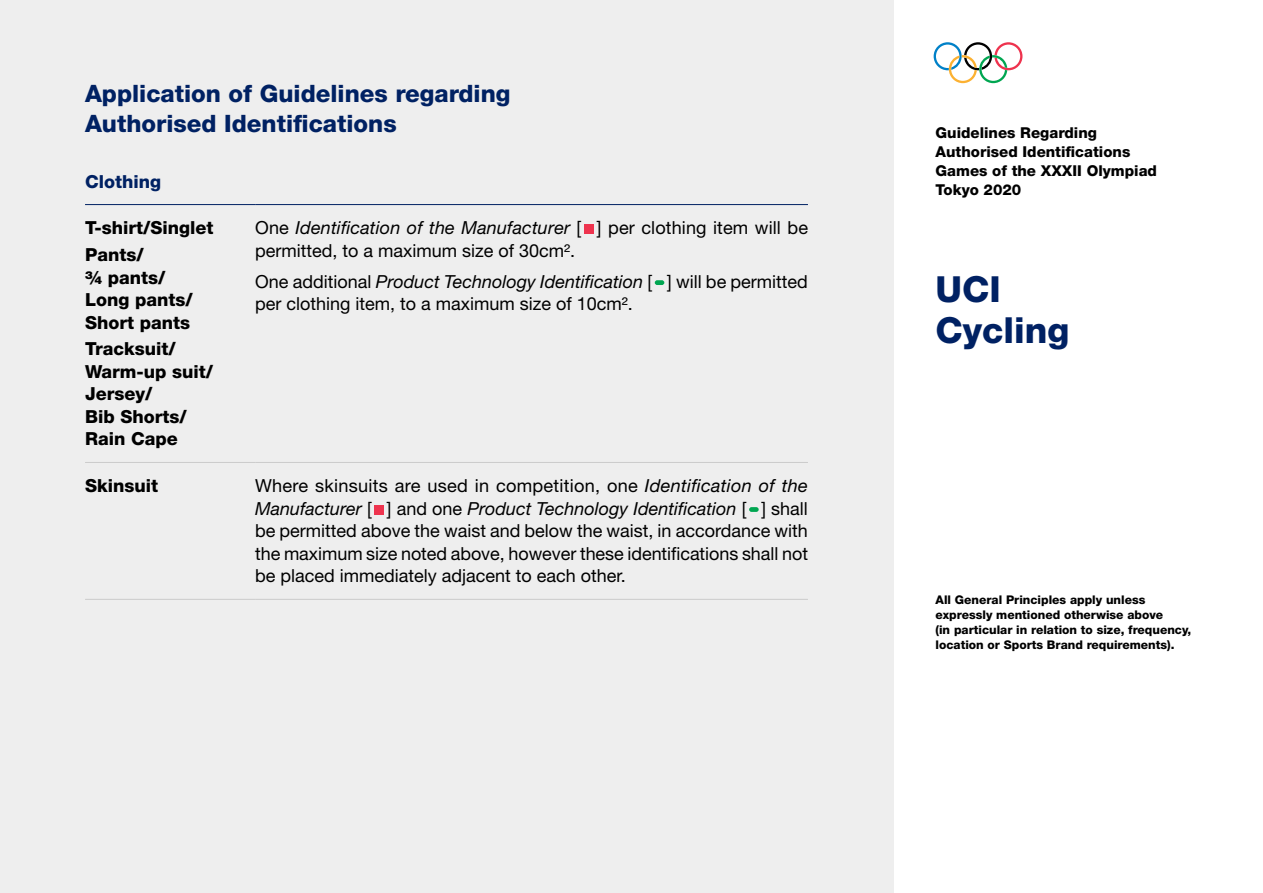
<style>
.page{position:relative;width:1263px;height:893px;background:#fff}
.page>*{position:absolute;margin:0;border:0;box-sizing:border-box;transform-origin:0 0}
.t1{font:800 36px/40.5px "Helvetica Neue LT Std";color:#002163}
.Text_Title{font:800 24px/30px "Helvetica Neue LT Std";color:#002163}
.Table_Text{font:18px/22.5px "Helvetica Neue LT Std";color:#000}
.Table_Tile{font:800 18px/22.5px "Helvetica Neue LT Std";color:#000}
.Table_Head{font:800 18px "Helvetica Neue LT Std";color:#002163}
.t2{font:800 15px/18.8px "Helvetica Neue LT Std";color:#000}
.Note{font:800 12px/15px "Helvetica Neue LT Std";color:#000}
.s1{font-style:italic}
</style>
<div class="page">
<div style="left:0;top:0;width:893px;height:893px;background:#eee"></div>
<svg style="left:934px;top:42px;width:88px;height:41px"></svg>
<hr style="left:85px;top:462px;width:170px;height:1px;background:#ccc">
<hr style="left:85px;top:599px;width:170px;height:1px;background:#ccc">
<hr style="left:255px;top:462px;width:553px;height:1px;background:#ccc">
<hr style="left:255px;top:599px;width:553px;height:1px;background:#ccc">
<hr style="left:85px;top:204px;width:170px;height:1px;background:#002163">
<hr style="left:255px;top:204px;width:553px;height:1px;background:#002163">
<div style="left:584px;top:224px;width:10px;height:10px;background:#ee334e"></div>
<div style="left:655px;top:280px;width:9px;height:5px;background:#00a651;border-radius:2px"></div>
<div style="left:375px;top:505px;width:9px;height:9px;background:#ee334e"></div>
<div style="left:749px;top:507px;width:10px;height:5px;background:#00a651;border-radius:2px"></div>
<p class="Text_Title" style="left:85px;top:79px;width:427px">Application of Guidelines regarding<br>Authorised Identifications</p>
<p class="Table_Head" style="left:85px;top:170px;width:77px">Clothing</p>
<p class="Table_Tile" style="left:85px;top:217px;width:130px">T-shirt/Singlet</p>
<p class="Table_Tile" style="left:85px;top:243px;width:109px">Pants/<br>¾ pants/<br>Long pants/<br>Short pants</p>
<p class="Table_Tile" style="left:85px;top:338px;width:130px">Tracksuit/<br>Warm-up suit/<br>Jersey/<br>Bib Shorts/<br>Rain Cape</p>
<p class="Table_Text" style="left:255px;top:217px;width:554px">One <span class="s1">Identification of the Manufacturer</span> [ ] per clothing item will be permitted, to a maximum size of 30cm2.</p>
<p class="Table_Text" style="left:255px;top:270px;width:554px">One additional <span class="s1">Product Technology Identification</span> [ ] will be permitted per clothing item, to a maximum size of 10cm2.</p>
<p class="Table_Tile" style="left:85px;top:475px;width:75px">Skinsuit</p>
<p class="Table_Text" style="left:255px;top:474px;width:554px;text-align:justify">Where skinsuits are used in competition, one <span class="s1">Identification of the Manufacturer</span> [ ] and one <span class="s1">Product Technology Identification</span> [ ] shall be permitted above the waist and below the waist, in accordance with the maximum size noted above, however these identifications shall not be placed immediately adjacent to each other.</p>
<p class="t2" style="left:935px;top:124px;width:223px">Guidelines Regarding<br>Authorised Identifications<br>Games of the XXXII Olympiad<br>Tokyo 2020</p>
<h1 class="t1" style="left:935px;top:269px;width:135px">UCI<br>Cycling</h1>
<p class="Note" style="left:935px;top:592px;width:257px">All General Principles apply unless expressly mentioned otherwise above<br>(in particular in relation to size, frequency, location or Sports Brand requirements).</p>
</div>
